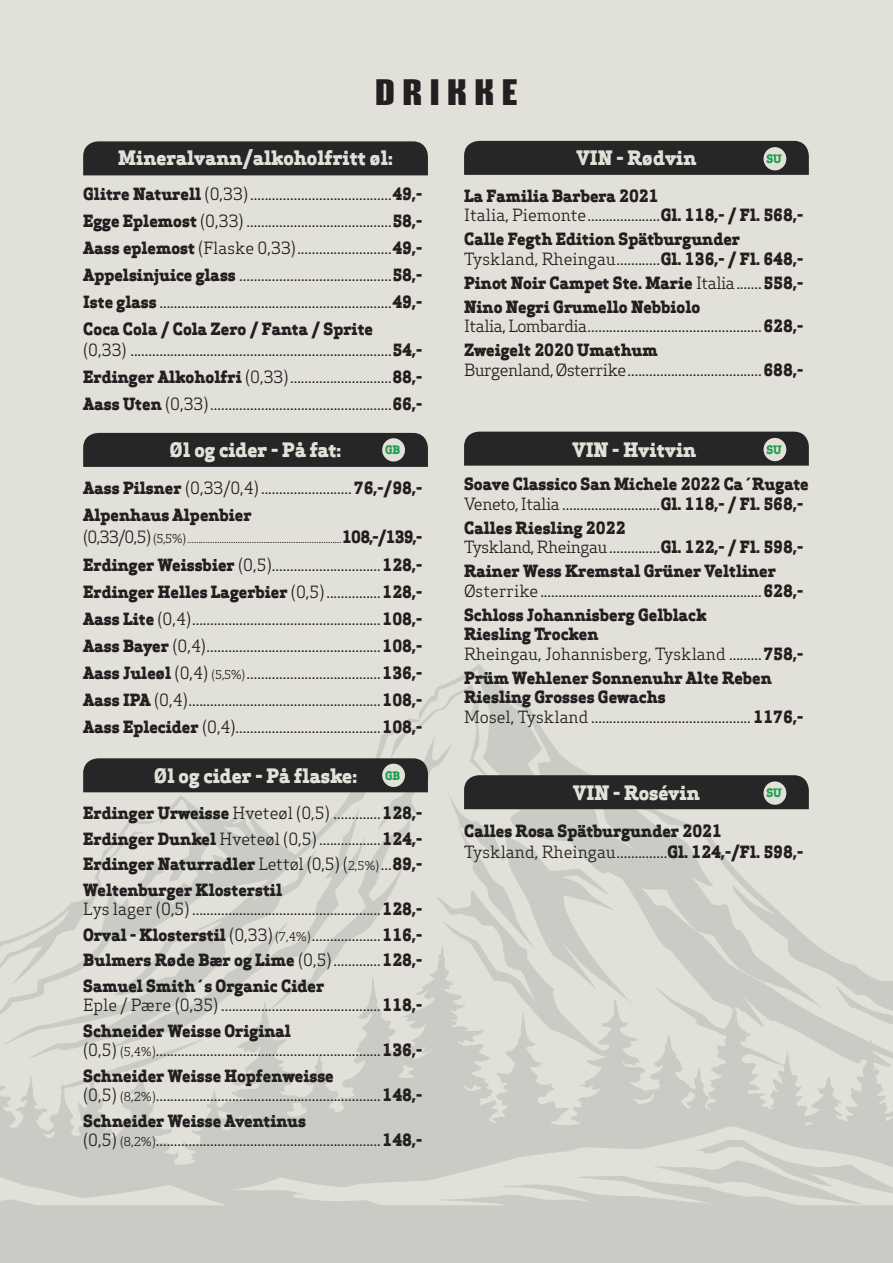
<style>
.page{position:relative;width:893px;height:1263px;background:#e2e1d9}
.page>*{position:absolute;margin:0;border:0;box-sizing:border-box;transform-origin:0 0}
.t1{font:35.7px "Mikodacs";letter-spacing:.25em;color:#231f20}
.t2{font:800 19.5px "Apex Serif";color:#e2e1d9}
.t3{font:16.5px/27px "Apex Serif";letter-spacing:-.02em;color:#231f20;text-align:justify}
.t4{font:800 16.5px/19.5px "Apex Serif";color:#231f20}
.t5{font:16.5px/25.5px "Apex Serif";color:#231f20}
.t6{font:800 11.55px "Apex Serif";letter-spacing:-.02em;color:#209f52}
.t7{font:10.5px "Apex Serif";color:#231f20}
.s1{font-weight:800}
.s2{font-weight:400}
.s3{font-size:16.5px}
.s4{font-size:12px}
.s5{font-weight:800;font-size:16.5px}
.s6{font-weight:400;font-size:12px}
</style>
<div class="page">
<svg style="left:0;top:664px;width:893px;height:599px;fill:#cbcbc5"></svg>
<svg style="left:107px;top:1009px;width:259px;height:40px"></svg>
<svg style="left:652px;top:1140px;width:241px;height:65px"></svg>
<div style="left:83px;top:141px;width:345px;height:34px;background:#262626"></div>
<div style="left:83px;top:433px;width:345px;height:34px;background:#262626"></div>
<div style="left:382px;top:438px;width:23px;height:23px;background:#e2e1d9;border-radius:50%"></div>
<div style="left:464px;top:432px;width:345px;height:34px;background:#262626"></div>
<div style="left:763px;top:438px;width:23px;height:23px;background:#e2e1d9;border-radius:50%"></div>
<svg style="left:83px;top:684px;width:726px;height:325px"></svg>
<div style="left:763px;top:781px;width:23px;height:24px;background:#e2e1d9;border-radius:50%"></div>
<div style="left:464px;top:141px;width:345px;height:34px;background:#262626"></div>
<div style="left:763px;top:147px;width:23px;height:23px;background:#e2e1d9;border-radius:50%"></div>
<h1 class="t1" style="left:376px;top:71px;width:143px">DRIKKE</h1>
<p class="t2" style="left:118px;top:145px;width:276px">Mineralvann/alkoholfritt øl:</p>
<p class="t2" style="left:576px;top:145px;width:122px">VIN - Rødvin</p>
<p class="t6" style="left:766px;top:151px;width:17px">SU</p>
<p class="t3" style="left:83px;top:180px;width:341px"><span class="s1">Glitre Naturell</span> (0,33).......................................<span class="s1">49,- Egge Eplemost</span> (0,33) ........................................<span class="s1">58,- Aass eplemost</span> (Flaske 0,33)..........................<span class="s1">49,- Appelsinjuice glass</span> ..........................................<span class="s1">58,- Iste glass</span> ................................................................<span class="s1">49,- Coca Cola / Cola Zero / Fanta / Sprite</span></p>
<p class="t3" style="left:83px;top:336px;width:341px">(0,33) ........................................................................<span class="s1">54,- Erdinger Alkoholfri</span> (0,33)............................<span class="s1">88,- Aass Uten</span> (0,33)..................................................<span class="s1">66,-</span></p>
<p class="t2" style="left:170px;top:437px;width:173px">Øl og cider - På fat:</p>
<p class="t6" style="left:385px;top:442px;width:17px">GB</p>
<p class="t4" style="left:83px;top:474px;width:341px;line-height:27px">Aass Pilsner <span class="s2">(0,33/0,4).........................</span>76,-/98,-<br>Alpenhaus Alpenbier</p>
<p class="t7" style="left:83px;top:533px;width:341px"><span class="s3">(0,33/0,5)</span> <span class="s4">(5,5%)</span>...................................................................<span class="s5">108,-/139,-</span></p>
<p class="t3" style="left:83px;top:551px;width:341px"><span class="s1">Erdinger Weissbier</span> (0,5)..............................<span class="s1">128,- Erdinger Helles Lagerbier</span> (0,5)...............<span class="s1">128,- Aass Lite</span> (0,4)....................................................<span class="s1">108,- Aass Bayer</span> (0,4)................................................<span class="s1">108,- Aass Juleøl</span> (0,4) <span class="s4">(5,5%)</span>.....................................<span class="s1">136,- Aass IPA</span> (0,4).....................................................<span class="s1">108,- Aass Eplecider</span> (0,4)........................................<span class="s1">108,-</span></p>
<p class="t2" style="left:154px;top:763px;width:204px">Øl og cider - På flaske:</p>
<p class="t6" style="left:385px;top:768px;width:17px">GB</p>
<p class="t4" style="left:83px;top:800px;width:341px;line-height:25.5px;text-align:justify">Erdinger Urweisse <span class="s2">Hveteøl (0,5) .............</span>128,- Erdinger Dunkel <span class="s2">Hveteøl (0,5).................</span>124,- Erdinger Naturradler <span class="s2">Lettøl (0,5) (</span><span class="s6">2,5%)</span><span class="s2">...</span>89,- Weltenburger Klosterstil</p>
<p class="t3" style="left:83px;top:896px;width:341px;line-height:25.5px">Lys lager (0,5)....................................................<span class="s1">128,- Orval - Klosterstil</span> (0,33) <span class="s4">(7,4%)</span>...................<span class="s1">116,- Bulmers Røde Bær og Lime</span> (0,5).............<span class="s1">128,- Samuel Smith´s Organic Cider</span></p>
<p class="t5" style="left:83px;top:992px;width:341px">Eple / Pære (0,35) ............................................<span class="s1">118,-<br>Schneider Weisse Original</span></p>
<p class="t3" style="left:83px;top:1037px;width:341px;line-height:25.5px">(0,5) <span class="s4">(5,4%)</span>..............................................................<span class="s1">136,-<br>Schneider Weisse Hopfenweisse</span></p>
<p class="t3" style="left:83px;top:1082px;width:341px;line-height:25.5px">(0,5) <span class="s4">(8,2%)</span>..............................................................<span class="s1">148,-<br>Schneider Weisse Aventinus</span></p>
<p class="t3" style="left:83px;top:1127px;width:341px">(0,5) <span class="s4">(8,2%)</span>..............................................................<span class="s1">148,-</span></p>
<p class="t4" style="left:464px;top:186px;width:341px">La Familia Barbera 2021<br><span class="s2">Italia, Piemonte....................</span>Gl. 118,- / Fl. 568,-</p>
<p class="t4" style="left:464px;top:230px;width:341px">Calle Fegth Edition Spätburgunder<br><span class="s2">Tyskland, Rheingau............</span>Gl. 136,- / Fl. 648,-</p>
<p class="t4" style="left:464px;top:271px;width:341px;line-height:24px">Pinot Noir Campet Ste. Marie <span class="s2">Italia.......</span>558,-<br>Nino Negri Grumello Nebbiolo</p>
<p class="t3" style="left:464px;top:314px;width:341px;line-height:24px">Italia, Lombardia................................................<span class="s1">628,-<br>Zweigelt 2020 Umathum</span></p>
<p class="t3" style="left:464px;top:356px;width:341px">Burgenland, Østerrike.....................................<span class="s1">688,-</span></p>
<p class="t2" style="left:572px;top:437px;width:125px">VIN - Hvitvin</p>
<p class="t6" style="left:766px;top:442px;width:17px">SU</p>
<p class="t4" style="left:464px;top:474px;width:346px">Soave Classico San Michele 2022 Ca´Rugate<br><span class="s2">Veneto, Italia ...........................</span>Gl. 118,- / Fl. 568,-</p>
<p class="t4" style="left:464px;top:518px;width:341px">Calles Riesling 2022<br><span class="s2">Tyskland, Rheingau..............</span>Gl. 122,- / Fl. 598,-</p>
<p class="t5" style="left:464px;top:561px;width:341px;line-height:19.5px"><span class="s1">Rainer Wess Kremstal Grüner Veltliner<br></span>Østerrike.............................................................<span class="s1">628,-</span></p>
<p class="t4" style="left:464px;top:605px;width:341px">Schloss Johannisberg Gelblack<br>Riesling Trocken<br><span class="s2">Rheingau, Johannisberg, Tyskland .........</span>758,-</p>
<p class="t4" style="left:464px;top:668px;width:341px">Prüm Wehlener Sonnenuhr Alte Reben<br>Riesling Grosses Gewachs<br><span class="s2">Mosel, Tyskland ............................................</span> 1176,-</p>
<p class="t2" style="left:573px;top:780px;width:128px">VIN - Rosévin</p>
<p class="t6" style="left:766px;top:786px;width:17px">SU</p>
<p class="t4" style="left:464px;top:820px;width:341px;line-height:21px">Calles Rosa Spätburgunder 2021<br><span class="s2">Tyskland, Rheingau..............</span>Gl. 124,-/Fl. 598,-</p>
</div>
